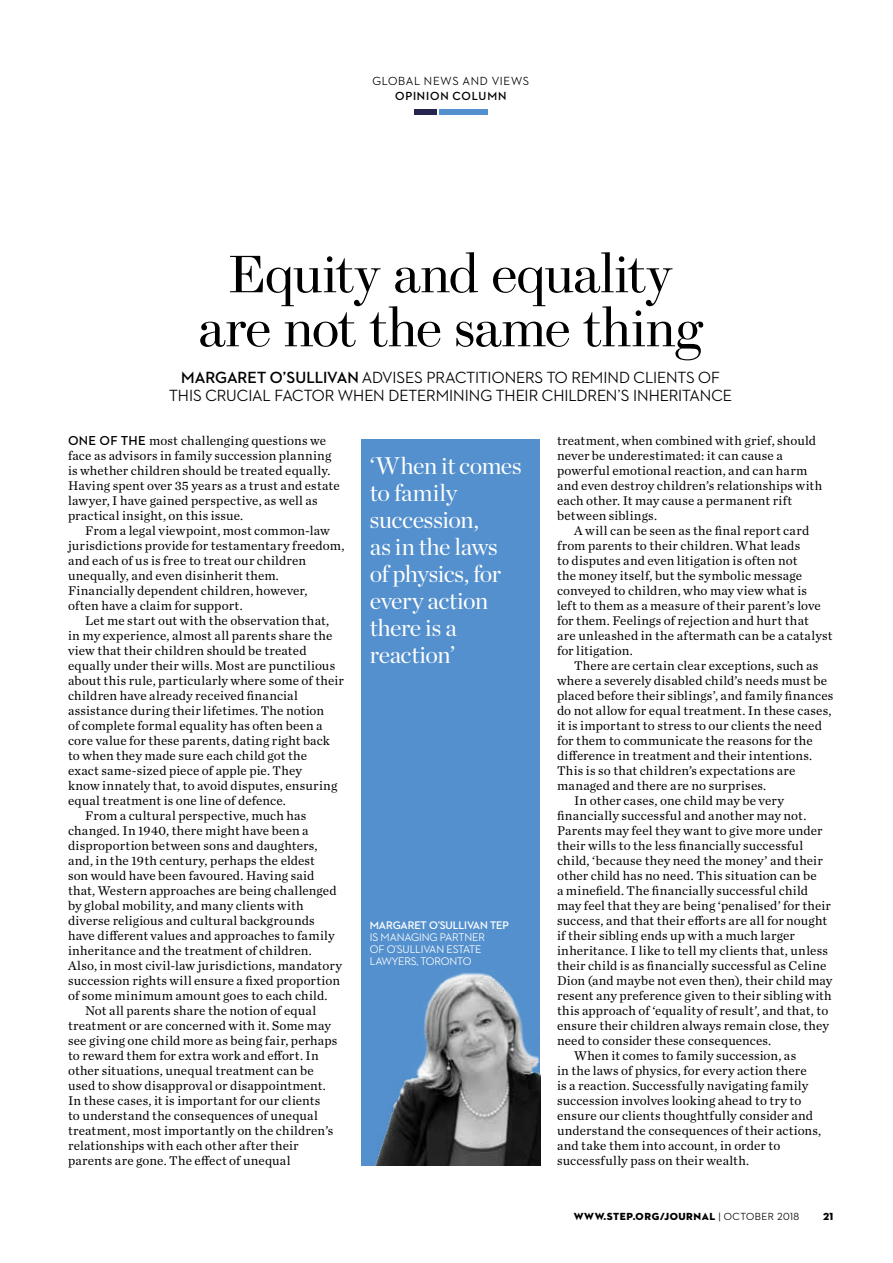
<style>
.page{position:relative;width:893px;height:1263px;background:#fff}
.page>*{position:absolute;margin:0;border:0;box-sizing:border-box;transform-origin:0 0}
.t1{font:52.5px/54px "Brunel Deck";letter-spacing:-.01em;color:#000;text-align:center}
.t2{font:24px/27px "Chronicle Display";letter-spacing:-.015em;color:#fff}
.t3{font:500 16.5px/18px "Neutraface 2 Display";letter-spacing:-.01em;color:#000;text-align:center}
.t4{font:13.2px/15px "Chronicle Text G1";letter-spacing:.015em;color:#000}
.t5{font:500 12px "Neutraface 2 Display";letter-spacing:.055em;color:#000}
.t6{font:700 12px "Neutraface 2 Display";letter-spacing:.07em;color:#000}
.t7{font:500 11.25px/12px "Neutraface 2 Display";letter-spacing:-.01em;color:#fff}
.t8{font:700 11.25px "Neutraface 2 Display";letter-spacing:-.01em;color:#fff}
.t9{font:10.5px "Neutraface 2 Display Titling";letter-spacing:.05em;color:#000}
.s1{font-weight:700}
.s2{font-family:"Neutraface 2 Text";font-weight:600}
.s3{font-family:"Neutraface 2 Display";font-weight:500}
</style>
<div class="page">
<div style="left:439px;top:110px;width:48px;height:5px;background:#5390cd"></div>
<div style="left:414px;top:110px;width:22px;height:5px;background:#242550"></div>
<div style="left:361px;top:439px;width:179px;height:726px;background:#5390cd"></div>
<img style="left:375px;top:972px;width:165px;height:193px">
<p class="t5" style="left:372px;top:74px;width:158px">GLOBAL NEWS AND VIEWS</p>
<p class="t6" style="left:395px;top:89px;width:113px">OPINION COLUMN</p>
<h1 class="t1" style="left:199px;top:249px;width:506px">Equity and equality are not the same thing</h1>
<p class="t3" style="left:169px;top:368px;width:564px"><span class="s1">MARGARET O’SULLIVAN</span> ADVISES PRACTITIONERS TO REMIND CLIENTS OF<br>THIS CRUCIAL FACTOR WHEN DETERMINING THEIR CHILDREN’S INHERITANCE</p>
<p class="t4" style="left:68px;top:432px;width:273px"><span class="s2">ONE OF THE</span> most challenging questions we face as advisors in family succession planning is whether children should be treated equally.<br>Having spent over 35 years as a trust and estate lawyer, I have gained perspective, as well as practical insight, on this issue.</p>
<p class="t4" style="left:68px;top:522px;width:278px;text-indent:17px">From a legal viewpoint, most common-law jurisdictions provide for testamentary freedom, and each of us is free to treat our children unequally, and even disinherit them.<br>Financially dependent children, however,<br>often have a claim for support.</p>
<p class="t4" style="left:85px;top:612px;width:246px">Let me start out with the observation that,</p>
<p class="t4" style="left:68px;top:627px;width:266px">in my experience, almost all parents share the</p>
<p class="t4" style="left:68px;top:642px;width:240px">view that their children should be treated</p>
<p class="t4" style="left:68px;top:657px;width:269px">equally under their wills. Most are punctilious</p>
<p class="t4" style="left:68px;top:672px;width:277px">about this rule, particularly where some of their</p>
<p class="t4" style="left:68px;top:687px;width:231px">children have already received financial</p>
<p class="t4" style="left:68px;top:702px;width:258px">assistance during their lifetimes. The notion</p>
<p class="t4" style="left:68px;top:717px;width:256px">of complete formal equality has often been a</p>
<p class="t4" style="left:68px;top:732px;width:263px">core value for these parents, dating right back</p>
<p class="t4" style="left:68px;top:747px;width:241px">to when they made sure each child got the</p>
<p class="t4" style="left:68px;top:762px;width:235px">exact same-sized piece of apple pie. They</p>
<p class="t4" style="left:68px;top:777px;width:271px">know innately that, to avoid disputes, ensuring</p>
<p class="t4" style="left:68px;top:792px;width:219px">equal treatment is one line of defence.</p>
<p class="t4" style="left:85px;top:807px;width:223px">From a cultural perspective, much has</p>
<p class="t4" style="left:68px;top:822px;width:242px">changed. In 1940, there might have been a</p>
<p class="t4" style="left:68px;top:837px;width:251px">disproportion between sons and daughters,</p>
<p class="t4" style="left:68px;top:852px;width:249px">and, in the 19th century, perhaps the eldest</p>
<p class="t4" style="left:68px;top:867px;width:248px">son would have been favoured. Having said</p>
<p class="t4" style="left:68px;top:882px;width:270px">that, Western approaches are being challenged</p>
<p class="t4" style="left:68px;top:897px;width:237px">by global mobility, and many clients with</p>
<p class="t4" style="left:68px;top:912px;width:248px">diverse religious and cultural backgrounds</p>
<p class="t4" style="left:68px;top:927px;width:268px">have different values and approaches to family</p>
<p class="t4" style="left:68px;top:942px;width:245px">inheritance and the treatment of children.</p>
<p class="t4" style="left:68px;top:957px;width:275px">Also, in most civil-law jurisdictions, mandatory</p>
<p class="t4" style="left:68px;top:972px;width:273px">succession rights will ensure a fixed proportion</p>
<p class="t4" style="left:68px;top:987px;width:261px">of some minimum amount goes to each child.</p>
<p class="t4" style="left:85px;top:1002px;width:233px">Not all parents share the notion of equal</p>
<p class="t4" style="left:68px;top:1017px;width:264px">treatment or are concerned with it. Some may</p>
<p class="t4" style="left:68px;top:1032px;width:271px">see giving one child more as being fair, perhaps</p>
<p class="t4" style="left:68px;top:1047px;width:252px">to reward them for extra work and effort. In</p>
<p class="t4" style="left:68px;top:1062px;width:247px">other situations, unequal treatment can be</p>
<p class="t4" style="left:68px;top:1077px;width:259px">used to show disapproval or disappointment.</p>
<p class="t4" style="left:68px;top:1092px;width:254px">In these cases, it is important for our clients</p>
<p class="t4" style="left:68px;top:1107px;width:251px">to understand the consequences of unequal</p>
<p class="t4" style="left:68px;top:1122px;width:267px">treatment, most importantly on the children’s</p>
<p class="t4" style="left:68px;top:1137px;width:232px">relationships with each other after their</p>
<p class="t4" style="left:68px;top:1152px;width:224px">parents are gone. The effect of unequal</p>
<h2 class="t2" style="left:370px;top:450px;width:154px">‘When it comes to family succession,<br>as in the laws of physics, for every action there is a reaction’</h2>
<p class="t8" style="left:370px;top:919px;width:141px">MARGARET O’SULLIVAN TEP</p>
<p class="t7" style="left:370px;top:931px;width:117px">IS MANAGING PARTNER<br>OF O’SULLIVAN ESTATE<br>LAWYERS, TORONTO</p>
<p class="t4" style="left:557px;top:432px;width:267px">treatment, when combined with grief, should never be underestimated: it can cause a powerful emotional reaction, and can harm and even destroy children’s relationships with each other. It may cause a permanent rift between siblings.</p>
<p class="t4" style="left:557px;top:522px;width:277px;text-indent:17px">A will can be seen as the final report card from parents to their children. What leads<br>to disputes and even litigation is often not<br>the money itself, but the symbolic message conveyed to children, who may view what is<br>left to them as a measure of their parent’s love for them. Feelings of rejection and hurt that<br>are unleashed in the aftermath can be a catalyst for litigation.</p>
<p class="t4" style="left:574px;top:657px;width:246px">There are certain clear exceptions, such as</p>
<p class="t4" style="left:557px;top:672px;width:271px">where a severely disabled child’s needs must be</p>
<p class="t4" style="left:557px;top:687px;width:278px">placed before their siblings’, and family finances</p>
<p class="t4" style="left:557px;top:702px;width:276px">do not allow for equal treatment. In these cases,</p>
<p class="t4" style="left:557px;top:717px;width:266px">it is important to stress to our clients the need</p>
<p class="t4" style="left:557px;top:732px;width:257px">for them to communicate the reasons for the</p>
<p class="t4" style="left:557px;top:747px;width:257px">difference in treatment and their intentions.</p>
<p class="t4" style="left:557px;top:762px;width:240px">This is so that children’s expectations are</p>
<p class="t4" style="left:557px;top:777px;width:211px">managed and there are no surprises.</p>
<p class="t4" style="left:574px;top:792px;width:211px">In other cases, one child may be very</p>
<p class="t4" style="left:557px;top:807px;width:251px">financially successful and another may not.</p>
<p class="t4" style="left:557px;top:822px;width:267px">Parents may feel they want to give more under</p>
<p class="t4" style="left:557px;top:837px;width:248px">their wills to the less financially successful</p>
<p class="t4" style="left:557px;top:852px;width:267px">child, ‘because they need the money’ and their</p>
<p class="t4" style="left:557px;top:867px;width:261px">other child has no need. This situation can be</p>
<p class="t4" style="left:557px;top:882px;width:253px">a minefield. The financially successful child</p>
<p class="t4" style="left:557px;top:897px;width:275px">may feel that they are being ‘penalised’ for their</p>
<p class="t4" style="left:557px;top:912px;width:272px">success, and that their efforts are all for nought</p>
<p class="t4" style="left:557px;top:927px;width:239px">if their sibling ends up with a much larger</p>
<p class="t4" style="left:557px;top:942px;width:272px">inheritance. I like to tell my clients that, unless</p>
<p class="t4" style="left:557px;top:957px;width:271px">their child is as financially successful as Celine</p>
<p class="t4" style="left:557px;top:972px;width:277px">Dion (and maybe not even then), their child may</p>
<p class="t4" style="left:557px;top:987px;width:276px">resent any preference given to their sibling with</p>
<p class="t4" style="left:557px;top:1002px;width:273px">this approach of ‘equality of result’, and that, to</p>
<p class="t4" style="left:557px;top:1017px;width:274px">ensure their children always remain close, they</p>
<p class="t4" style="left:557px;top:1032px;width:216px">need to consider these consequences.</p>
<p class="t4" style="left:574px;top:1047px;width:224px">When it comes to family succession, as</p>
<p class="t4" style="left:557px;top:1062px;width:251px">in the laws of physics, for every action there</p>
<p class="t4" style="left:557px;top:1077px;width:253px">is a reaction. Successfully navigating family</p>
<p class="t4" style="left:557px;top:1092px;width:246px">succession involves looking ahead to try to</p>
<p class="t4" style="left:557px;top:1107px;width:258px">ensure our clients thoughtfully consider and</p>
<p class="t4" style="left:557px;top:1122px;width:266px">understand the consequences of their actions,</p>
<p class="t4" style="left:557px;top:1137px;width:225px">and take them into account, in order to</p>
<p class="t4" style="left:557px;top:1152px;width:194px">successfully pass on their wealth.</p>
<p class="t9" style="left:574px;top:1210px;width:227px">WWW.STEP.ORG/JOURNAL <span class="s3">| OCTOBER 2018</span></p>
<p class="t9" style="left:823px;top:1210px;width:12px">21</p>
</div>
